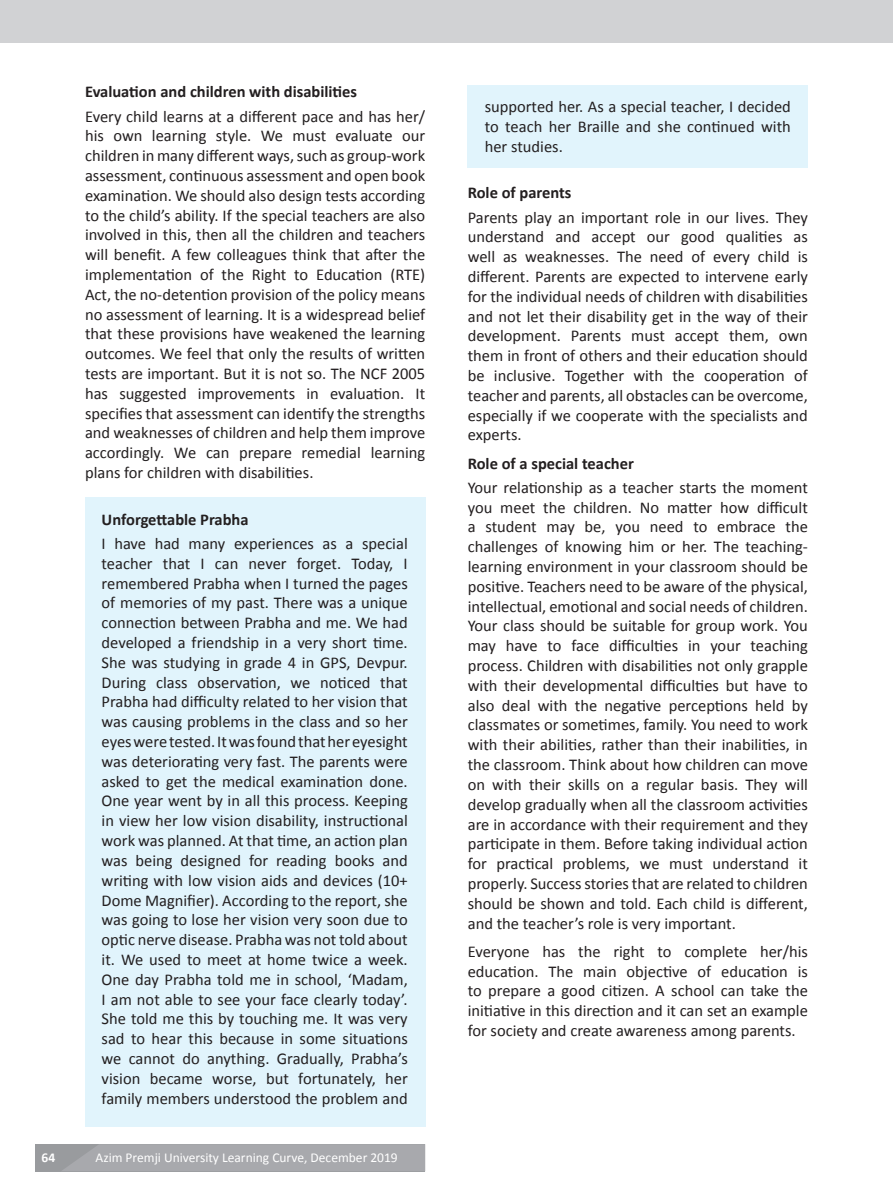
<style>
.page{position:relative;width:893px;height:1191px;background:#fff}
.page>*{position:absolute;margin:0;border:0;box-sizing:border-box;transform-origin:0 0}
.t1{font:16.5px/19.8px "Calibri";color:#231f20;text-align:justify}
.t2{font:700 16.5px "Calibri";color:#231f20}
.t3{font:13.5px "Calibri";color:#fff}
.t4{font:700 13.5px "Calibri";color:#fff}
</style>
<div class="page">
<div style="left:468px;top:85px;width:340px;height:83px;background:#e1f4fc"></div>
<div style="left:0;top:0;width:893px;height:43px;background:#d1d2d4"></div>
<div style="left:35px;top:1144px;width:390px;height:27px;background:#999b9e"></div>
<div style="left:62px;top:1144px;width:363px;height:27px;background:#a8a9ad"></div>
<div style="left:85px;top:497px;width:340px;height:629px;background:#e1f4fc"></div>
<p class="t2" style="left:85px;top:82px;width:274px">Evaluation and children with disabilities</p>
<p class="t1" style="left:85px;top:106px;width:342px">Every child learns at a different pace and has her/ his own learning style. We must evaluate our children in many different ways, such as group-work assessment, continuous assessment and open book examination. We should also design tests according to the child’s ability. If the special teachers are also involved in this, then all the children and teachers will benefit. A few colleagues think that after the implementation of the Right to Education (RTE)<br>Act, the no-detention provision of the policy means no assessment of learning. It is a widespread belief that these provisions have weakened the learning outcomes. We feel that only the results of written tests are important. But it is not so. The NCF 2005 has suggested improvements in evaluation. It specifies that assessment can identify the strengths and weaknesses of children and help them improve accordingly. We can prepare remedial learning plans for children with disabilities.</p>
<p class="t1" style="left:485px;top:97px;width:308px">supported her. As a special teacher, I decided to teach her Braille and she continued with her studies.</p>
<p class="t2" style="left:468px;top:183px;width:105px">Role of parents</p>
<p class="t1" style="left:468px;top:207px;width:342px">Parents play an important role in our lives. They understand and accept our good qualities as well as weaknesses. The need of every child is different. Parents are expected to intervene early for the individual needs of children with disabilities and not let their disability get in the way of their development. Parents must accept them, own them in front of others and their education should be inclusive. Together with the cooperation of teacher and parents, all obstacles can be overcome, especially if we cooperate with the specialists and experts.</p>
<p class="t2" style="left:468px;top:453px;width:168px">Role of a special teacher</p>
<p class="t1" style="left:468px;top:477px;width:342px">Your relationship as a teacher starts the moment you meet the children. No matter how difficult a student may be, you need to embrace the challenges of knowing him or her. The teaching&shy;learning environment in your classroom should be positive. Teachers need to be aware of the physical, intellectual, emotional and social needs of children.<br>Your class should be suitable for group work. You may have to face difficulties in your teaching process. Children with disabilities not only grapple with their developmental difficulties but have to also deal with the negative perceptions held by classmates or sometimes, family. You need to work with their abilities, rather than their inabilities, in the classroom. Think about how children can move on with their skills on a regular basis. They will develop gradually when all the classroom activities are in accordance with their requirement and they participate in them. Before taking individual action for practical problems, we must understand it properly. Success stories that are related to children should be shown and told. Each child is different, and the teacher’s role is very important.</p>
<p class="t1" style="left:468px;top:941px;width:342px">Everyone has the right to complete her/his education. The main objective of education is to prepare a good citizen. A school can take the initiative in this direction and it can set an example for society and create awareness among parents.</p>
<p class="t2" style="left:102px;top:509px;width:148px">Unforgettable Prabha</p>
<p class="t1" style="left:102px;top:533px;width:308px">I have had many experiences as a special teacher that I can never forget. Today, I remembered Prabha when I turned the pages of memories of my past. There was a unique connection between Prabha and me. We had developed a friendship in a very short time.<br>She was studying in grade 4 in GPS, Devpur.<br>During class observation, we noticed that Prabha had difficulty related to her vision that was causing problems in the class and so her eyes were tested. It was found that her eyesight was deteriorating very fast. The parents were asked to get the medical examination done.<br>One year went by in all this process. Keeping in view her low vision disability, instructional work was planned. At that time, an action plan was being designed for reading books and writing with low vision aids and devices (10+ Dome Magnifier). According to the report, she was going to lose her vision very soon due to optic nerve disease. Prabha was not told about it. We used to meet at home twice a week.<br>One day Prabha told me in school, ‘Madam, I am not able to see your face clearly today’.<br>She told me this by touching me. It was very sad to hear this because in some situations we cannot do anything. Gradually, Prabha’s vision became worse, but fortunately, her family members understood the problem and</p>
<p class="t4" style="left:42px;top:1149px;width:15px">64</p>
<p class="t3" style="left:96px;top:1148px;width:304px">Azim Premji University Learning Curve, December 2019</p>
</div>
